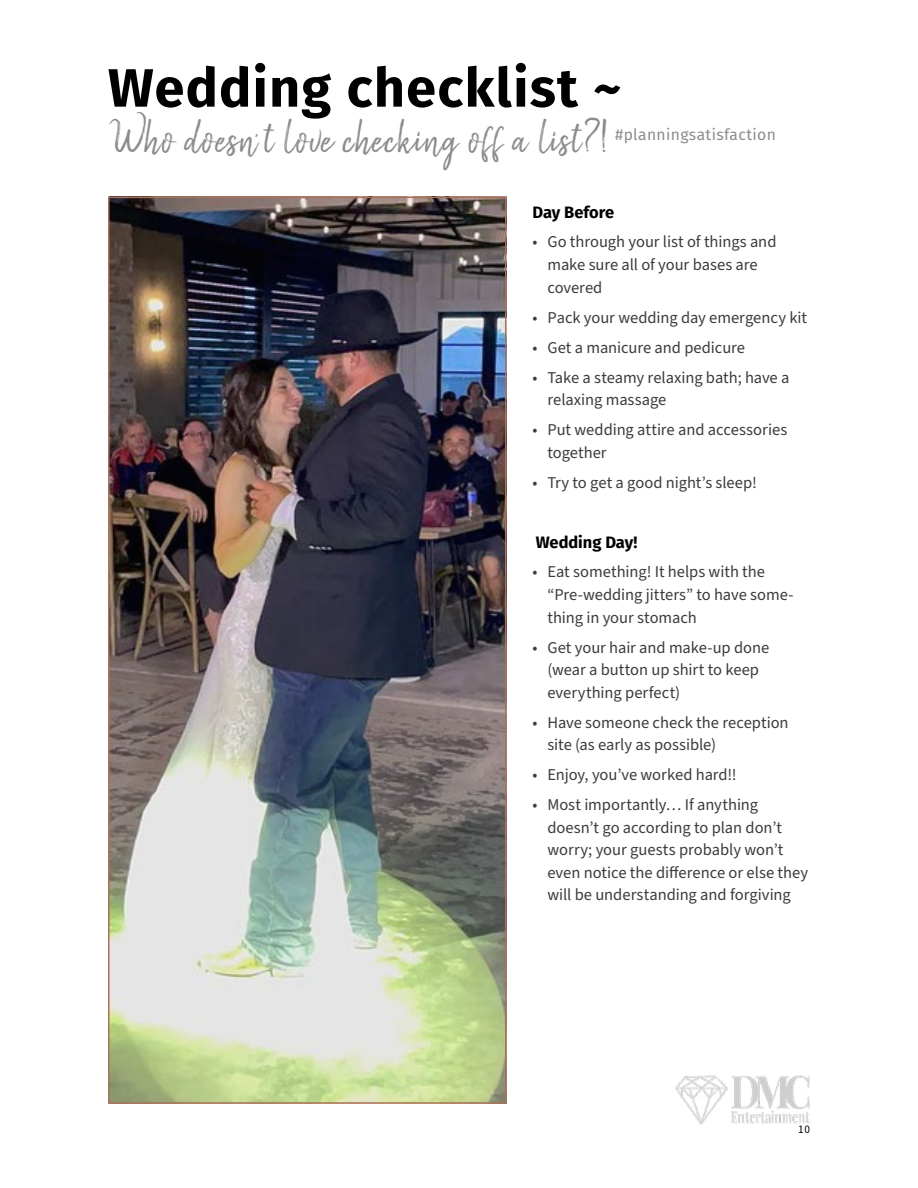
<style>
.page{position:relative;width:918px;height:1188px;background:#fff}
.page>*{position:absolute;margin:0;border:0;box-sizing:border-box;transform-origin:0 0}
.t1{font:700 54px "Fira Sans";letter-spacing:.025em;color:#000}
.t2{font:45px "Honesty";letter-spacing:.025em;color:#8a8c8e}
.t3{font:16.5px/22.5px "Source Sans Pro";letter-spacing:-.005em;color:#3b3c3b}
.t4{font:700 16.5px "Fira Sans";color:#000}
.t5{font:15.75px "Fira Sans";letter-spacing:.025em;color:#8a8c8e}
.t6{font:11.25px "Source Sans Pro";color:#000}
</style>
<div class="page">
<img style="left:675px;top:1075px;width:135px;height:50px">
<img style="left:111px;top:200px;width:393px;height:901px">
<div style="left:108px;top:197px;width:399px;height:907px;border:2px solid #ab715a"></div>
<h1 class="t1" style="left:108px;top:42px;width:515px">Wedding checklist ~</h1>
<h2 class="t2" style="left:108px;top:112px;width:500px">Who doesn’t love checking off a list?!</h2>
<p class="t5" style="left:615px;top:122px;width:162px">#planningsatisfaction</p>
<p class="t4" style="left:532px;top:198px;width:83px">Day Before</p>
<p class="t3" style="left:547px;top:231px;width:231px;text-indent:-15px">• Go through your list of things and make sure all of your bases are covered</p>
<p class="t3" style="left:532px;top:306px;width:276px">• Pack your wedding day emergency kit</p>
<p class="t3" style="left:532px;top:336px;width:214px">• Get a manicure and pedicure</p>
<p class="t3" style="left:547px;top:366px;width:244px;text-indent:-15px">• Take a steamy relaxing bath; have a relaxing massage</p>
<p class="t3" style="left:547px;top:419px;width:241px;text-indent:-15px">• Put wedding attire and accessories together</p>
<p class="t3" style="left:532px;top:471px;width:226px">• Try to get a good night’s sleep!</p>
<p class="t4" style="left:536px;top:528px;width:103px">Wedding Day!</p>
<p class="t3" style="left:547px;top:561px;width:248px;text-indent:-15px">• Eat something! It helps with the “Pre-wedding jitters” to have some&shy;thing in your stomach</p>
<p class="t3" style="left:547px;top:636px;width:223px;text-indent:-15px">• Get your hair and make-up done (wear a button up shirt to keep everything perfect)</p>
<p class="t3" style="left:547px;top:711px;width:243px;text-indent:-15px">• Have someone check the reception site (as early as possible)</p>
<p class="t3" style="left:532px;top:764px;width:206px">• Enjoy, you’ve worked hard!!</p>
<p class="t3" style="left:547px;top:794px;width:262px;text-indent:-15px">• Most importantly… If anything doesn’t go according to plan don’t worry; your guests probably won’t even notice the difference or else they will be understanding and forgiving</p>
<p class="t6" style="left:798px;top:1121px;width:13px">10</p>
</div>
